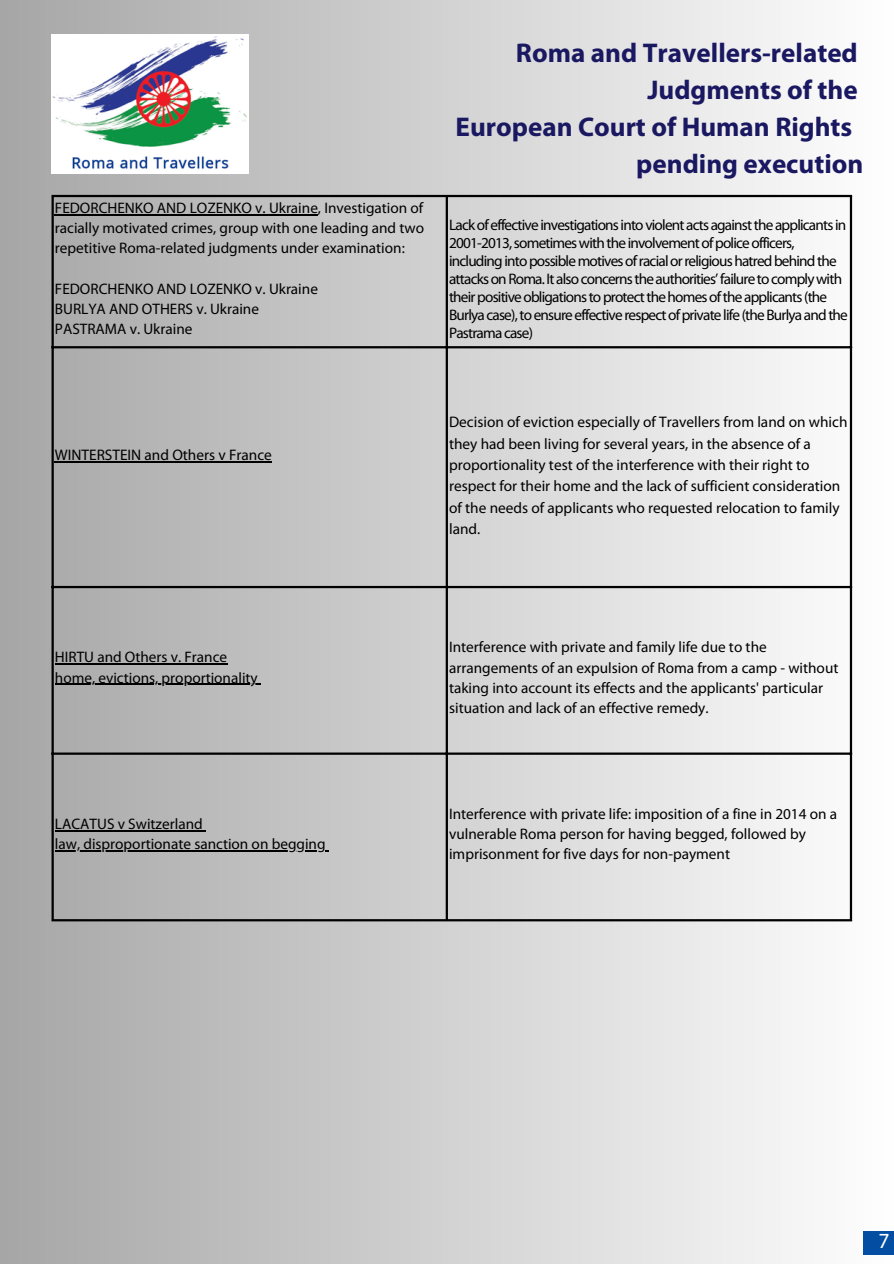
<style>
.page{position:relative;width:894px;height:1264px;background:#fff}
.page>*{position:absolute;margin:0;border:0;box-sizing:border-box;transform-origin:0 0}
.t1{font:700 27.15px "Myriad Pro";color:#1a1861}
.t2{font:21.6px "Myriad Pro";color:#fff}
.t3{font:15.3px/20.2px "Myriad Pro";color:#000}
.t4{font:15.3px/18px "Myriad Pro";letter-spacing:-.05em;color:#000}
</style>
<div class="page">
<div style="left:0;top:0;width:893px;height:1263px;background:linear-gradient(to right,#a5a5a5,#fefefe)"></div>
<div style="left:863px;top:1231px;width:30px;height:24px;background:#034ea2"></div>
<img style="left:51px;top:34px;width:197px;height:140px">
<hr style="left:55px;top:214px;width:263px;height:1px;background:#000">
<hr style="left:55px;top:461px;width:217px;height:1px;background:#000">
<hr style="left:55px;top:663px;width:172px;height:1px;background:#000">
<hr style="left:55px;top:684px;width:203px;height:1px;background:#000">
<hr style="left:55px;top:830px;width:148px;height:1px;background:#000">
<hr style="left:55px;top:850px;width:270px;height:1px;background:#000">
<hr style="left:51px;top:197px;width:3px;height:722px;background:#000">
<hr style="left:445px;top:197px;width:3px;height:722px;background:#000">
<hr style="left:849px;top:197px;width:2px;height:722px;background:#000">
<hr style="left:51px;top:195px;width:800px;height:2px;background:#000">
<hr style="left:51px;top:346px;width:800px;height:2px;background:#000">
<hr style="left:51px;top:586px;width:800px;height:2px;background:#000">
<hr style="left:51px;top:752px;width:800px;height:2px;background:#000">
<hr style="left:51px;top:919px;width:800px;height:2px;background:#000">
<h1 class="t3" style="left:55px;top:199px;width:370px;text-align:justify">FEDORCHENKO AND LOZENKO v. Ukraine, Investigation of racially motivated crimes, group with one leading and two repetitive Roma-related judgments under examination:</h1>
<p class="t3" style="left:55px;top:280px;width:264px">FEDORCHENKO AND LOZENKO v. Ukraine</p>
<p class="t3" style="left:55px;top:300px;width:205px">BURLYA AND OTHERS v. Ukraine</p>
<p class="t3" style="left:55px;top:320px;width:139px">PASTRAMA v. Ukraine</p>
<p class="t1" style="left:516px;top:41px;width:343px">Roma and Travellers-related</p>
<p class="t1" style="left:647px;top:78px;width:212px">Judgments of the</p>
<p class="t1" style="left:455px;top:115px;width:398px">European Court of Human Rights</p>
<p class="t1" style="left:636px;top:153px;width:228px">pending execution</p>
<p class="t4" style="left:449px;top:217px;width:400px">Lack of effective investigations into violent acts against the applicants in 2001-2013, sometimes with the involvement of police officers, including into possible motives of racial or religious hatred behind the attacks on Roma. It also concerns the authorities’ failure to comply with their positive obligations to protect the homes of the applicants (the Burlya case), to ensure effective respect of private life (the Burlya and the Pastrama case)</p>
<p class="t3" style="left:55px;top:446px;width:218px">WINTERSTEIN and Others v France</p>
<p class="t3" style="left:449px;top:412px;width:400px;line-height:21.3px">Decision of eviction especially of Travellers from land on which they had been living for several years, in the absence of a proportionality test of the interference with their right to respect for their home and the lack of sufficient consideration of the needs of applicants who requested relocation to family land.</p>
<p class="t3" style="left:55px;top:648px;width:174px">HIRTU and Others v. France</p>
<p class="t3" style="left:55px;top:668px;width:204px">home, evictions, proportionality</p>
<p class="t3" style="left:55px;top:815px;width:149px">LACATUS v Switzerland</p>
<p class="t3" style="left:55px;top:835px;width:272px">law, disproportionate sanction on begging</p>
<p class="t3" style="left:449px;top:638px;width:391px">Interference with private and family life due to the arrangements of an expulsion of Roma from a camp - without taking into account its effects and the applicants' particular situation and lack of an effective remedy.</p>
<p class="t3" style="left:449px;top:805px;width:389px">Interference with private life: imposition of a fine in 2014 on a vulnerable Roma person for having begged, followed by imprisonment for five days for non-payment</p>
<h2 class="t2" style="left:878px;top:1232px;width:13px">7</h2>
</div>
